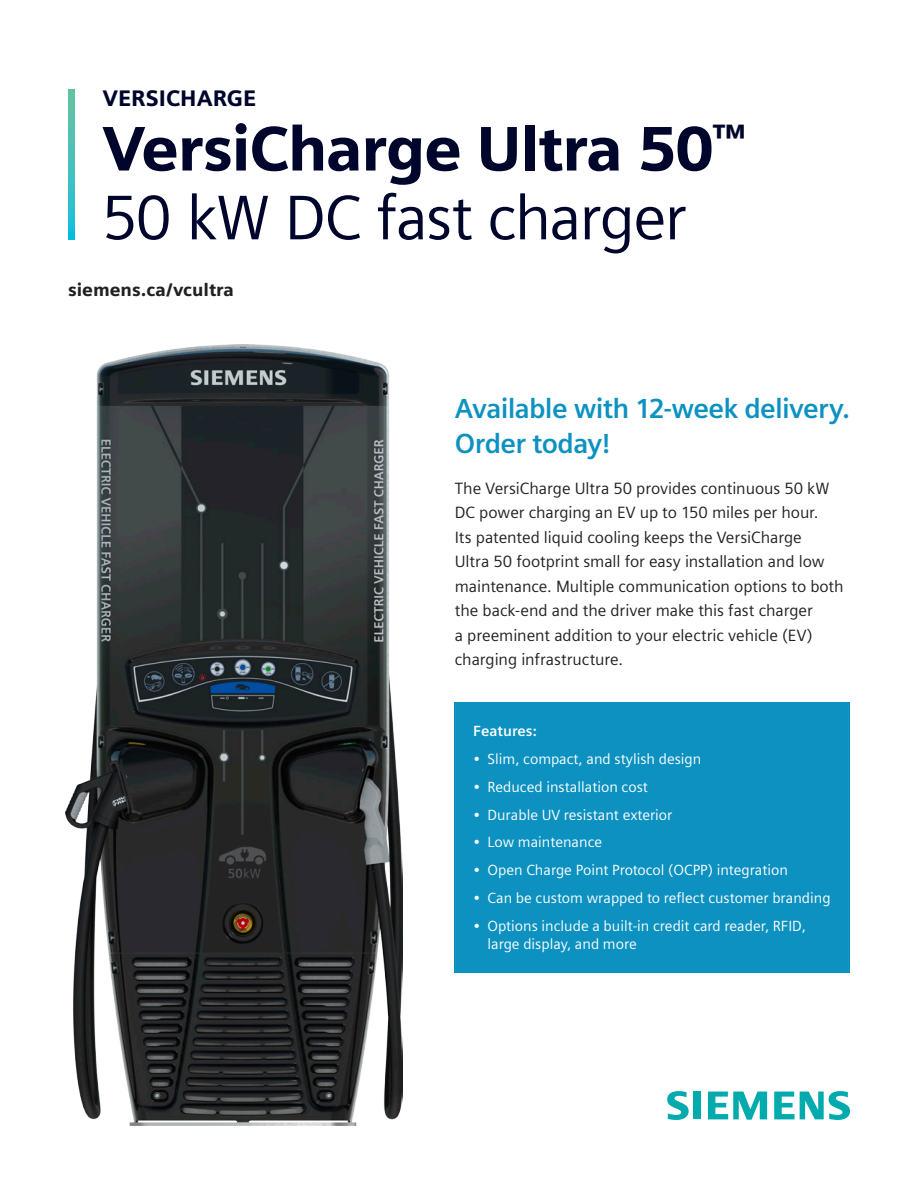
<style>
.page{position:relative;width:918px;height:1188px;background:#fff}
.page>*{position:absolute;margin:0;border:0;box-sizing:border-box;transform-origin:0 0}
.t1{font:900 62.85px/68.8px "Siemens Sans";letter-spacing:-.025em;color:#00052c}
.t2{font:700 27.6px/34.7px "Siemens Sans OT";letter-spacing:-.025em;color:#0c91c1}
.t3{font:900 22.5px "Siemens Sans";color:#00052c}
.t4{font:900 18px "Siemens Sans";color:#231f20}
.t5{font:16.35px/24.5px "Siemens Sans OT";letter-spacing:-.005em;color:#231f20}
.t6{font:14.7px/18.5px "Siemens Sans";color:#fff}
.t7{font:700 14.7px "Siemens Sans";color:#fff}
.s1{font-weight:400}
</style>
<div class="page">
<div style="left:455px;top:702px;width:395px;height:270px;background:#0c91c1"></div>
<img style="left:65px;top:344px;width:338px;height:782px">
<svg style="left:68px;top:89px;width:6px;height:150px"></svg>
<svg style="left:667px;top:1091px;width:34px;height:29px"></svg>
<svg style="left:708px;top:1092px;width:59px;height:28px"></svg>
<svg style="left:774px;top:1091px;width:76px;height:29px"></svg>
<h3 class="t3" style="left:103px;top:80px;width:155px">VersiCharge</h3>
<h1 class="t1" style="left:103px;top:111px;width:645px">VersiCharge Ultra 50<sup>™<br></sup><span class="s1">50 kW DC fast charger</span></h1>
<p class="t4" style="left:68px;top:275px;width:168px">siemens.ca/vcultra</p>
<h2 class="t2" style="left:455px;top:392px;width:397px">Available with 12-week delivery.<br>Order today!</h2>
<p class="t5" style="left:455px;top:476px;width:390px">The VersiCharge Ultra 50 provides continuous 50 kW DC power charging an EV up to 150 miles per hour.<br>Its patented liquid cooling keeps the VersiCharge<br>Ultra 50 footprint small for easy installation and low maintenance. Multiple communication options to both the back-end and the driver make this fast charger<br>a preeminent addition to your electric vehicle (EV) charging infrastructure.</p>
<p class="t7" style="left:473px;top:723px;width:65px">Features:</p>
<p class="t6" style="left:473px;top:750px;width:230px">• Slim, compact, and stylish design</p>
<p class="t6" style="left:473px;top:778px;width:176px">• Reduced installation cost</p>
<p class="t6" style="left:473px;top:805px;width:201px">• Durable UV resistant exterior</p>
<p class="t6" style="left:473px;top:833px;width:130px">• Low maintenance</p>
<p class="t6" style="left:473px;top:861px;width:316px">• Open Charge Point Protocol (OCPP) integration</p>
<p class="t6" style="left:473px;top:889px;width:359px">• Can be custom wrapped to reflect customer branding</p>
<p class="t6" style="left:488px;top:916px;width:320px;text-indent:-14px">• Options include a built-in credit card reader, RFID, large display, and more</p>
</div>
